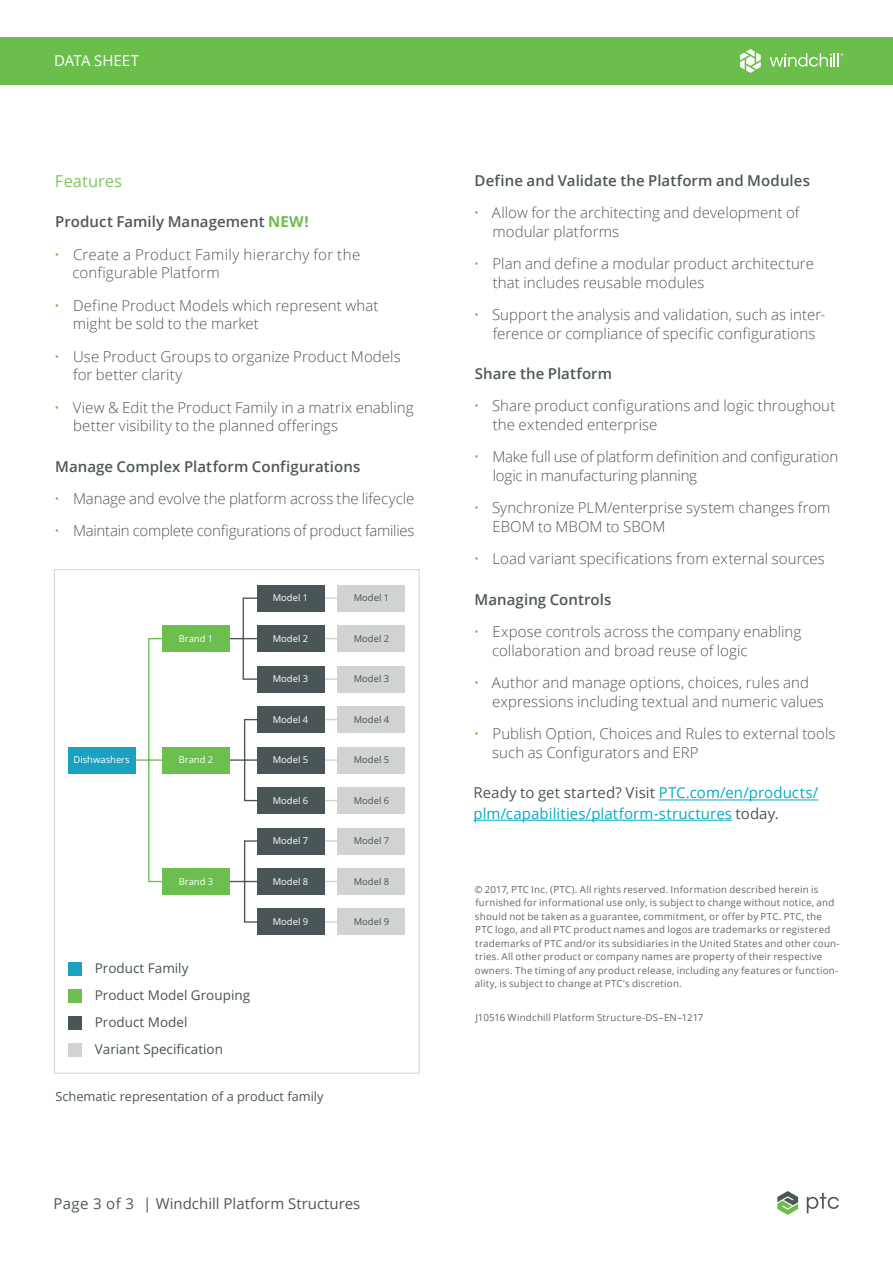
<style>
.page{position:relative;width:893px;height:1263px;background:#fff}
.page>*{position:absolute;margin:0;border:0;box-sizing:border-box;transform-origin:0 0}
._3__Text_Subhead_1{font:16.5px "Open Sans";letter-spacing:.005em;color:#82c663}
.t1{font:300 15px/18.8px "Open Sans";letter-spacing:.005em;color:#4e5758}
._3__Text_Subhead_2{font:600 15px "Open Sans";letter-spacing:.005em;color:#4e5758}
._4__Text_Body{font:15px/20.2px "Open Sans";letter-spacing:.005em;color:#00acc8}
.t2{font:300 15px "Open Sans";letter-spacing:-.015em;color:#4e5758}
.t3{font:15px "Open Sans";color:#4e5758}
.t4{font:15px "Open Sans";color:#fff}
.t5{font:13.5px/27px "Open Sans";color:#4a5557}
._6__Caption{font:12.75px "Open Sans";color:#4e5758}
._10__Legal{font:9.75px/13.5px "Open Sans";letter-spacing:.025em;color:#616869}
.t6{font:9.45px "Open Sans";color:#fff}
.t7{font:9.45px "Open Sans";color:#4a5557}
.s1{font-weight:700;color:#6cbe4c}
.s2{color:#6cbe4c}
.s3{color:#4e5758}
</style>
<div class="page">
<div style="left:0;top:37px;width:893px;height:48px;background:#6cbe4c"></div>
<svg style="left:777px;top:1191px;width:21px;height:24px"></svg>
<svg style="left:807px;top:1193px;width:32px;height:20px"></svg>
<svg style="left:770px;top:53px;width:73px;height:14px"></svg>
<svg style="left:740px;top:49px;width:21px;height:24px"></svg>
<svg style="left:120px;top:638px;width:57px;height:245px"></svg>
<svg style="left:215px;top:597px;width:58px;height:326px"></svg>
<hr style="left:311px;top:597px;width:40px;height:2px;background:#d1d2d2">
<hr style="left:311px;top:638px;width:40px;height:1px;background:#d1d2d2">
<hr style="left:311px;top:678px;width:40px;height:2px;background:#d1d2d2">
<hr style="left:311px;top:719px;width:40px;height:1px;background:#d1d2d2">
<hr style="left:311px;top:759px;width:40px;height:2px;background:#d1d2d2">
<hr style="left:311px;top:800px;width:40px;height:1px;background:#d1d2d2">
<hr style="left:311px;top:840px;width:40px;height:2px;background:#d1d2d2">
<hr style="left:311px;top:881px;width:40px;height:1px;background:#d1d2d2">
<hr style="left:311px;top:921px;width:40px;height:2px;background:#d1d2d2">
<div style="left:68px;top:746px;width:67px;height:27px;background:#1aa2c0"></div>
<div style="left:162px;top:746px;width:68px;height:27px;background:#6cbe4e"></div>
<div style="left:162px;top:625px;width:68px;height:27px;background:#6cbe4e"></div>
<div style="left:162px;top:868px;width:68px;height:27px;background:#6cbe4e"></div>
<div style="left:257px;top:585px;width:67px;height:27px;background:#4a5557"></div>
<div style="left:257px;top:625px;width:67px;height:27px;background:#4a5557"></div>
<div style="left:257px;top:666px;width:67px;height:27px;background:#4a5557"></div>
<div style="left:257px;top:706px;width:67px;height:27px;background:#4a5557"></div>
<div style="left:257px;top:746px;width:67px;height:27px;background:#4a5557"></div>
<div style="left:257px;top:787px;width:67px;height:27px;background:#4a5557"></div>
<div style="left:257px;top:827px;width:67px;height:27px;background:#4a5557"></div>
<div style="left:257px;top:868px;width:67px;height:27px;background:#4a5557"></div>
<div style="left:257px;top:908px;width:67px;height:27px;background:#4a5557"></div>
<div style="left:338px;top:585px;width:67px;height:27px;background:#d1d2d2"></div>
<div style="left:338px;top:625px;width:67px;height:27px;background:#d1d2d2"></div>
<div style="left:338px;top:666px;width:67px;height:27px;background:#d1d2d2"></div>
<div style="left:338px;top:706px;width:67px;height:27px;background:#d1d2d2"></div>
<div style="left:338px;top:746px;width:67px;height:27px;background:#d1d2d2"></div>
<div style="left:338px;top:787px;width:67px;height:27px;background:#d1d2d2"></div>
<div style="left:338px;top:827px;width:67px;height:27px;background:#d1d2d2"></div>
<div style="left:338px;top:868px;width:67px;height:27px;background:#d1d2d2"></div>
<div style="left:338px;top:908px;width:67px;height:27px;background:#d1d2d2"></div>
<div style="left:68px;top:962px;width:13px;height:14px;background:#1aa2c0"></div>
<div style="left:68px;top:989px;width:13px;height:14px;background:#6cbe4e"></div>
<div style="left:68px;top:1016px;width:13px;height:14px;background:#4a5557"></div>
<div style="left:68px;top:1043px;width:13px;height:14px;background:#d1d2d2"></div>
<hr style="left:659px;top:800px;width:159px;height:1px;background:#00acc8">
<hr style="left:473px;top:820px;width:259px;height:1px;background:#00acc8">
<p class="t4" style="left:54px;top:50px;width:87px">DATA SHEET</p>
<p class="_3__Text_Subhead_1" style="left:55px;top:169px;width:69px">Features</p>
<p class="_3__Text_Subhead_2" style="left:55px;top:212px;width:255px">Product Family Management <span class="s1">NEW!</span></p>
<p class="t1" style="left:73px;top:244px;width:289px;text-indent:-18px"><span class="s2">•</span> Create a Product Family hierarchy for the configurable Platform</p>
<p class="t1" style="left:73px;top:295px;width:307px;text-indent:-19px"><span class="s2">•</span> Define Product Models which represent what might be sold to the market</p>
<p class="t1" style="left:73px;top:346px;width:329px;text-indent:-19px"><span class="s2">•</span> Use Product Groups to organize Product Models for better clarity</p>
<p class="t1" style="left:73px;top:397px;width:342px;text-indent:-19px"><span class="s2">•</span> View &amp; Edit the Product Family in a matrix enabling better visibility to the planned offerings</p>
<p class="_3__Text_Subhead_2" style="left:55px;top:456px;width:307px">Manage Complex Platform Configurations</p>
<p class="t1" style="left:54px;top:489px;width:362px"><span class="s2">•</span> Manage and evolve the platform across the lifecycle</p>
<p class="t2" style="left:54px;top:521px;width:362px"><span class="s2">•</span> Maintain complete configurations of product families</p>
<p class="t6" style="left:179px;top:632px;width:36px">Brand 1</p>
<p class="t6" style="left:74px;top:753px;width:58px">Dishwashers</p>
<p class="t6" style="left:179px;top:753px;width:36px">Brand 2</p>
<p class="t6" style="left:179px;top:874px;width:36px">Brand 3</p>
<p class="t6" style="left:273px;top:591px;width:37px">Model 1</p>
<p class="t6" style="left:273px;top:632px;width:37px">Model 2</p>
<p class="t6" style="left:273px;top:672px;width:37px">Model 3</p>
<p class="t6" style="left:273px;top:713px;width:37px">Model 4</p>
<p class="t6" style="left:273px;top:753px;width:37px">Model 5</p>
<p class="t6" style="left:273px;top:794px;width:37px">Model 6</p>
<p class="t6" style="left:273px;top:834px;width:37px">Model 7</p>
<p class="t6" style="left:273px;top:874px;width:37px">Model 8</p>
<p class="t6" style="left:273px;top:915px;width:37px">Model 9</p>
<p class="t5" style="left:95px;top:954px;width:157px">Product Family<br>Product Model Grouping<br>Product Model<br>Variant Specification</p>
<p class="_6__Caption" style="left:56px;top:1087px;width:269px">Schematic representation of a product family</p>
<p class="t7" style="left:354px;top:591px;width:37px">Model 1</p>
<p class="t7" style="left:354px;top:632px;width:37px">Model 2</p>
<p class="t7" style="left:354px;top:672px;width:37px">Model 3</p>
<p class="t7" style="left:354px;top:713px;width:37px">Model 4</p>
<p class="t7" style="left:354px;top:753px;width:37px">Model 5</p>
<p class="t7" style="left:354px;top:794px;width:37px">Model 6</p>
<p class="t7" style="left:354px;top:834px;width:37px">Model 7</p>
<p class="t7" style="left:354px;top:874px;width:37px">Model 8</p>
<p class="t7" style="left:354px;top:915px;width:37px">Model 9</p>
<p class="t3" style="left:53px;top:1193px;width:308px">Page 3 of 3 | Windchill Platform Structures</p>
<p class="_3__Text_Subhead_2" style="left:475px;top:170px;width:337px">Define and Validate the Platform and Modules</p>
<p class="t1" style="left:492px;top:203px;width:308px;text-indent:-19px"><span class="s2">•</span> Allow for the architecting and development of modular platforms</p>
<p class="t1" style="left:493px;top:254px;width:323px;text-indent:-19px"><span class="s2">•</span> Plan and define a modular product architecture that includes reusable modules</p>
<p class="t1" style="left:493px;top:305px;width:334px;text-indent:-19px"><span class="s2">•</span> Support the analysis and validation, such as inter&shy;ference or compliance of specific configurations</p>
<p class="_3__Text_Subhead_2" style="left:475px;top:363px;width:139px">Share the Platform</p>
<p class="t1" style="left:493px;top:396px;width:344px;text-indent:-19px"><span class="s2">•</span> Share product configurations and logic throughout the extended enterprise</p>
<p class="t1" style="left:493px;top:447px;width:347px;text-indent:-19px"><span class="s2">•</span> Make full use of platform definition and configuration logic in manufacturing planning</p>
<p class="t1" style="left:492px;top:498px;width:339px;text-indent:-19px"><span class="s2">•</span> Synchronize PLM/enterprise system changes from<br>EBOM to MBOM to SBOM</p>
<p class="t1" style="left:474px;top:549px;width:353px"><span class="s2">•</span> Load variant specifications from external sources</p>
<p class="_3__Text_Subhead_2" style="left:475px;top:589px;width:138px">Managing Controls</p>
<p class="t1" style="left:492px;top:622px;width:311px;text-indent:-18px"><span class="s2">•</span> Expose controls across the company enabling collaboration and broad reuse of logic</p>
<p class="t1" style="left:492px;top:673px;width:333px;text-indent:-18px"><span class="s2">•</span> Author and manage options, choices, rules and expressions including textual and numeric values</p>
<p class="t1" style="left:492px;top:724px;width:345px;text-indent:-19px"><span class="s2">•</span> Publish Option, Choices and Rules to external tools such as Configurators and ERP</p>
<p class="_4__Text_Body" style="left:473px;top:782px;width:346px"><span class="s3">Ready to get started? Visit</span> PTC.com/en/products/ plm/capabilities/platform-structures <span class="s3">today.</span></p>
<p class="_10__Legal" style="left:474px;top:882px;width:367px">© 2017, PTC Inc. (PTC). All rights reserved. Information described herein is furnished for informational use only, is subject to change without notice, and should not be taken as a guarantee, commitment, or offer by PTC. PTC, the PTC logo, and all PTC product names and logos are trademarks or registered trademarks of PTC and/or its subsidiaries in the United States and other coun&shy;tries. All other product or company names are property of their respective owners. The timing of any product release, including any features or function&shy;ality, is subject to change at PTC’s discretion.</p>
<p class="_10__Legal" style="left:475px;top:1011px;width:230px">J10516 Windchill Platform Structure-DS–EN–1217</p>
</div>
